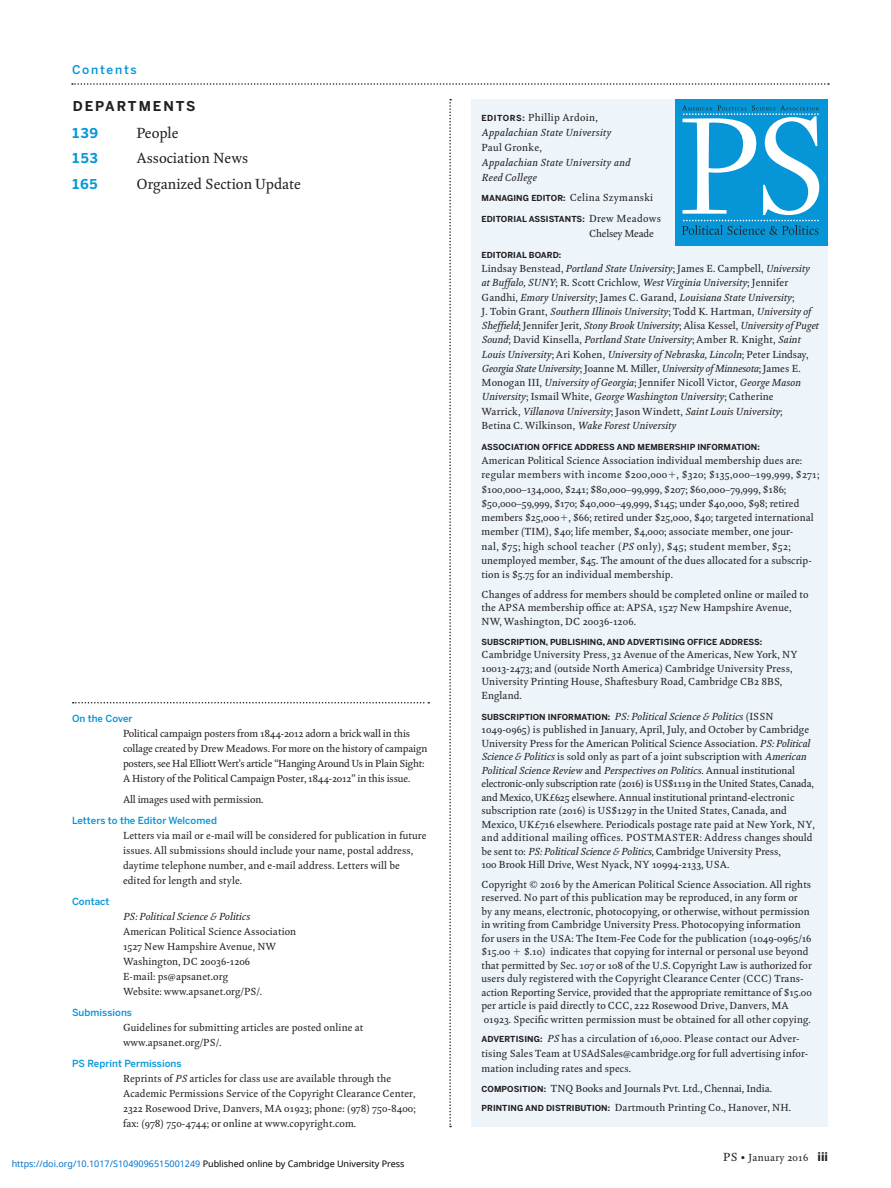
<style>
.page{position:relative;width:891px;height:1188px;background:#fff}
.page>*{position:absolute;margin:0;border:0;box-sizing:border-box;transform-origin:0 0}
.t1{font:15px "Kingfisher";letter-spacing:-.005em;color:#231f20}
.t2{font:700 13.5px/27px "Benton Sans";letter-spacing:.145em;color:#231f20}
.t3{font:700 13.5px "Benton Sans";letter-spacing:.01em;color:#0696d7}
.t4{font:500 12px "Benton Sans";letter-spacing:.145em;color:#0696d7}
.t5{font:10.5px/13.5px "Kingfisher";letter-spacing:.005em;color:#231f20}
.t6{font:italic 10.5px/14.2px "Kingfisher";letter-spacing:.01em;color:#231f20}
.t7{font:10.5px/15px "Kingfisher";letter-spacing:-.015em;color:#231f20}
.t8{font:10.5px "Kingfisher";letter-spacing:.025em;color:#231f20}
.t9{font:10.5px "Kingfisher";letter-spacing:-.025em;color:#231f20}
.t10{font:500 9.75px "Benton Sans";letter-spacing:.005em;color:#0696d7}
.t11{font:9px "Noto Sans";color:#0172cf}
.t12{font:700 8.25px "Benton Sans";letter-spacing:.005em;color:#231f20}
.s1{color:#0696d7}
.s2{font-style:italic}
.s3{color:#000}
.s4{font-family:"Benton Sans";font-weight:700;font-style:normal;font-size:8.25px}
.s5{font-style:normal}
.s6{font-family:"Kingfisher";font-weight:400;font-size:10.5px}
.s7{font-family:"Mathematical Pi One"}
.s8{font-family:"Benton Sans";font-weight:700;font-size:8.25px}
.s9{font-size:12px}
.s10{font-family:"Benton Sans";font-weight:700;font-size:12px}
</style>
<div class="page">
<svg style="left:72px;top:83px;width:757px;height:2px"></svg>
<svg style="left:449px;top:99px;width:2px;height:1028px"></svg>
<div style="left:471px;top:99px;width:357px;height:1027px;background:#edf5fb"></div>
<div style="left:675px;top:99px;width:153px;height:147px;background:#0696d7"></div>
<svg style="left:682px;top:105px;width:137px;height:130px"></svg>
<svg style="left:73px;top:702px;width:356px;height:2px"></svg>
<p class="t4" style="left:72px;top:65px;width:66px">Contents</p>
<p class="t2" style="left:72px;top:94px;width:125px">DEPARTMENTS<br><span class="s1">139</span></p>
<p class="t1" style="left:136px;top:126px;width:44px">People</p>
<p class="t3" style="left:72px;top:153px;width:28px">153</p>
<p class="t1" style="left:137px;top:152px;width:113px">Association News</p>
<p class="t3" style="left:72px;top:179px;width:28px">165</p>
<p class="t1" style="left:136px;top:177px;width:166px">Organized Section Update</p>
<p class="t10" style="left:72px;top:714px;width:62px">On the Cover</p>
<p class="t7" style="left:123px;top:726px;width:306px">Political campaign posters from 1844-2012 adorn a brick wall in this collage created by Drew Meadows. For more on the history of campaign posters, see Hal Elliott Wert’s article “Hanging Around Us in Plain Sight:<br>A History of the Political Campaign Poster, 1844-2012” in this issue.</p>
<p class="t7" style="left:123px;top:792px;width:142px">All images used with permission.</p>
<p class="t10" style="left:72px;top:816px;width:146px">Letters to the Editor Welcomed</p>
<p class="t5" style="left:123px;top:828px;width:305px;line-height:15px">Letters via mail or e-mail will be considered for publication in future issues. All submissions should include your name, postal address, daytime telephone number, and e-mail address. Letters will be edited for length and style.</p>
<p class="t10" style="left:72px;top:897px;width:39px">Contact</p>
<p class="t5" style="left:123px;top:909px;width:175px;line-height:15px"><span class="s2">PS: Political Science &amp; Politics<br></span>American Political Science Association<br>1527 New Hampshire Avenue, NW<br>Washington, DC 20036-1206<br>E-mail: ps@apsanet.org<br>Website: www.apsanet.org/PS/.</p>
<p class="t10" style="left:72px;top:1008px;width:62px">Submissions</p>
<p class="t5" style="left:123px;top:1020px;width:242px;line-height:15px">Guidelines for submitting articles are posted online at www.apsanet.org/PS/.</p>
<p class="t10" style="left:72px;top:1059px;width:111px">PS Reprint Permissions</p>
<p class="t5" style="left:123px;top:1071px;width:294px;line-height:15px">Reprints of <span class="s2">PS</span> articles for class use are available through the Academic Permissions Service of the Copyright Clearance Center, 2322 Rosewood Drive, Danvers, MA 01923; phone: (978) 750-8400; fax: (978) 750-4744; or online at www.copyright.com.</p>
<p class="t11" style="left:12px;top:1157px;width:394px">https://doi.org/10.1017/S1049096515001249 <span class="s3">Published online by Cambridge University Press</span></p>
<p class="t6" style="left:481px;top:111px;width:150px;line-height:15px"><span class="s4">EDITORS:</span> <span class="s5">Phillip Ardoin,<br></span>Appalachian State University<br><span class="s5">Paul Gronke,<br></span>Appalachian State University and<br>Reed College</p>
<p class="t12" style="left:482px;top:195px;width:173px">MANAGING EDITOR: <span class="s6">Celina Szymanski</span></p>
<p class="t12" style="left:482px;top:216px;width:181px">EDITORIAL ASSISTANTS: <span class="s6">Drew Meadows</span></p>
<p class="t9" style="left:589px;top:229px;width:66px">Chelsey Meade</p>
<p class="t12" style="left:482px;top:252px;width:81px">EDITORIAL BOARD:</p>
<p class="t6" style="left:481px;top:263px;width:339px"><span class="s5">Lindsay Benstead,</span> Portland State University<span class="s5">; James E. Campbell,</span> University at Buffalo, SUNY<span class="s5">; R. Scott Crichlow,</span> West Virginia University<span class="s5">; Jennifer Gandhi,</span> Emory University<span class="s5">; James C. Garand,</span> Louisiana State University<span class="s5">;<br>J. Tobin Grant,</span> Southern Illinois University<span class="s5">; Todd K. Hartman,</span> University of Sheffield<span class="s5">; Jennifer Jerit,</span> Stony Brook University<span class="s5">; Alisa Kessel,</span> University of Puget Sound<span class="s5">; David Kinsella,</span> Portland State University<span class="s5">; Amber R. Knight,</span> Saint Louis University<span class="s5">; Ari Kohen,</span> University of Nebraska, Lincoln<span class="s5">; Peter Lindsay, </span>Georgia State University<span class="s5">; Joanne M. Miller,</span> University of Minnesota<span class="s5">; James E.<br>Monogan III,</span> University of Georgia<span class="s5">; Jennifer Nicoll Victor,</span> George Mason University<span class="s5">; Ismail White,</span> George Washington University<span class="s5">; Catherine<br>Warrick,</span> Villanova University<span class="s5">; Jason Windett,</span> Saint Louis University<span class="s5">;<br>Betina C. Wilkinson,</span> Wake Forest University</p>
<p class="t12" style="left:482px;top:444px;width:280px">ASSOCIATION OFFICE ADDRESS AND MEMBERSHIP INFORMATION:</p>
<p class="t5" style="left:482px;top:455px;width:339px;line-height:14.2px">American Political Science Association individual membership dues are: regular members with income $200,000<span class="s7">1</span>, $320; $135,000–199,999, $271; $100,000–134,000, $241; $80,000–99,999, $207; $60,000–79,999, $186; $50,000–59,999, $170; $40,000–49,999, $145; under $40,000, $98; retired members $25,000<span class="s7">1</span>, $66; retired under $25,000, $40; targeted international member (TIM), $40; life member, $4,000; associate member, one jour-<br>nal, $75; high school teacher (<span class="s2">PS</span> only), $45; student member, $52; unemployed member, $45. The amount of the dues allocated for a subscrip&shy;tion is $5.75 for an individual membership.</p>
<p class="t5" style="left:482px;top:588px;width:329px">Changes of address for members should be completed online or mailed to the APSA membership office at: APSA, 1527 New Hampshire Avenue,<br>NW, Washington, DC 20036-1206.</p>
<p class="t12" style="left:482px;top:639px;width:282px">SUBSCRIPTION, PUBLISHING, AND ADVERTISING OFFICE ADDRESS:</p>
<p class="t5" style="left:482px;top:649px;width:318px">Cambridge University Press, 32 Avenue of the Americas, New York, NY 10013-2473; and (outside North America) Cambridge University Press, University Printing House, Shaftesbury Road, Cambridge CB2 8BS, England.</p>
<p class="t5" style="left:481px;top:711px;width:335px"><span class="s8">SUBSCRIPTION INFORMATION:</span> <span class="s2">PS: Political Science &amp; Politics</span> (ISSN 1049-0965) is published in January, April, July, and October by Cambridge University Press for the American Political Science Association. <span class="s2">PS: Political Science &amp; Politics</span> is sold only as part of a joint subscription with <span class="s2">American Political Science Review</span> and <span class="s2">Perspectives on Politics</span>. Annual institutional electronic-only subscription rate (2016) is US$1119 in the United States, Canada, and Mexico, UK£625 elsewhere. Annual institutional printand-electronic subscription rate (2016) is US$1297 in the United States, Canada, and Mexico, UK£716 elsewhere. Periodicals postage rate paid at New York, NY, and additional mailing offices. POSTMASTER: Address changes should be sent to: <span class="s2">PS: Political Science &amp; Politics,</span> Cambridge Uni versity Press,<br>100 Brook Hill Drive, West Nyack, NY 10994-2133, USA.</p>
<p class="t5" style="left:481px;top:879px;width:332px">Copyright © 2016 by the American Political Science Association. All rights reserved. No part of this publication may be reproduced, in any form or<br>by any means, electronic, photocopying, or otherwise, without permission in writing from Cambridge University Press. Photocopying information for users in the USA: The Item-Fee Code for the publication (1049-0965/16 $15.00 <span class="s7">1</span> $.10) indicates that copying for internal or personal use beyond that permitted by Sec. 107 or 108 of the U.S. Copyright Law is authorized for users duly registered with the Copyright Clearance Center (CCC) Trans&shy;action Reporting Service, provided that the appropriate remittance of $15.00 per article is paid directly to CCC, 222 Rosewood Drive, Danvers, MA 01923. Specific written permission must be obtained for all other copying.</p>
<p class="t5" style="left:482px;top:1032px;width:328px;line-height:15px"><span class="s8">ADVERTISING:</span> <span class="s2">PS</span> has a circulation of 16,000. Please contact our Adver&shy;tising Sales Team at USAdSales@cambridge.org for full advertising infor&shy;mation including rates and specs.</p>
<p class="t5" style="left:482px;top:1080px;width:311px;line-height:19.5px"><span class="s8">COMPOSITION:</span> TNQ Books and Journals Pvt. Ltd., Chennai, India.<br><span class="s8">PRINTING AND DISTRIBUTION:</span> Dartmouth Printing Co., Hanover, NH.</p>
<p class="t8" style="left:723px;top:1153px;width:106px"><span class="s9">PS •</span> January 2016 <span class="s10">iii</span></p>
</div>
